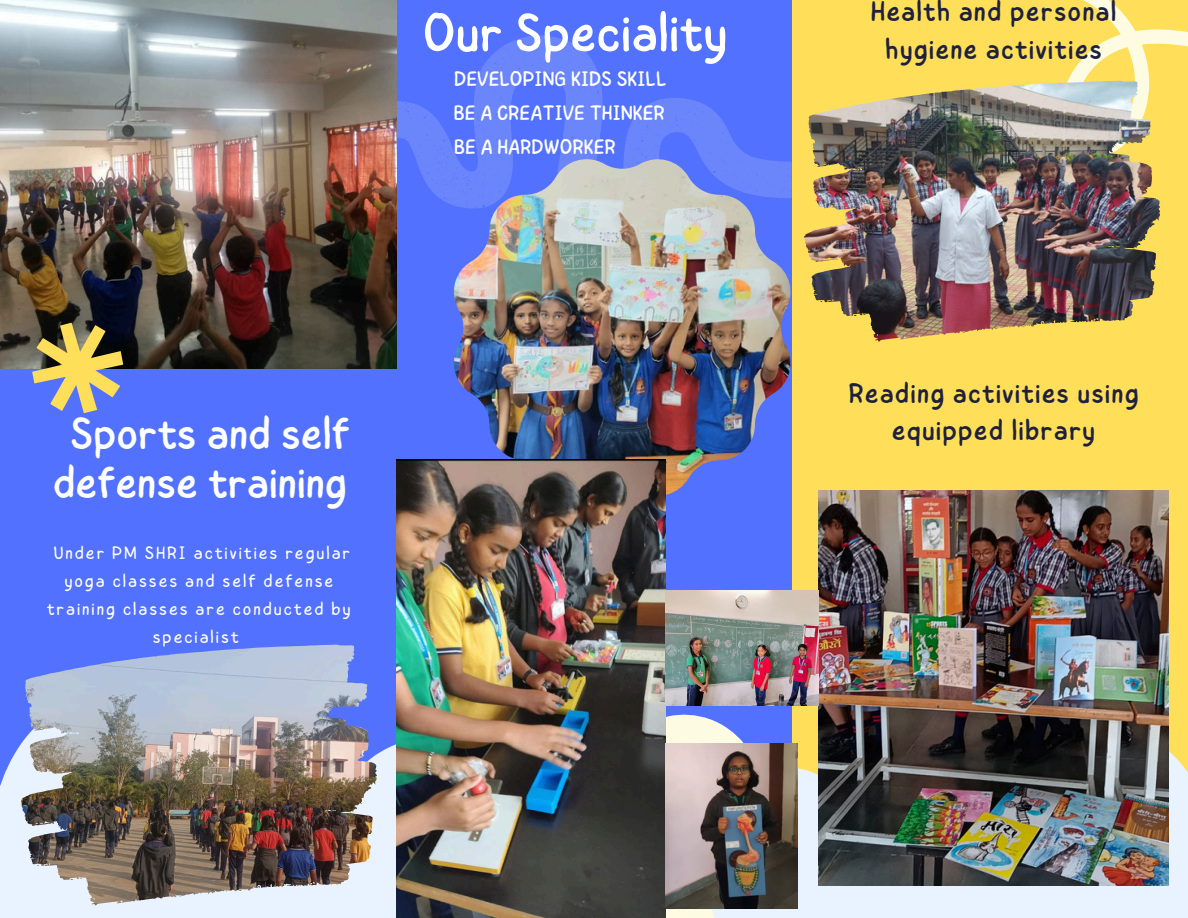
<style>
.page{position:relative;width:1188px;height:918px;background:#fff}
.page>*{position:absolute;margin:0;border:0;box-sizing:border-box;transform-origin:0 0}
.t1{font:54px "Childos Arabic";color:#fff}
.t2{font:45px/49.5px "Childos Arabic";color:#fff;text-align:center}
.t3{font:28.5px/37.2px "Childos Arabic";letter-spacing:.04em;color:#1e203f;text-align:center}
.t4{font:21px "Childos Arabic";color:#fff}
.t5{font:300 18px/28.2px "Childos Arabic";letter-spacing:.11em;color:#fff;text-align:center}
</style>
<div class="page">
<img style="left:792px;top:0;width:396px;height:716px">
<div style="left:0;top:0;width:792px;height:918px;background:#5271ff"></div>
<svg style="left:1018px;top:0;width:170px;height:159px;background:#e3d182"></svg>
<svg style="left:666px;top:706px;width:152px;height:212px"></svg>
<img style="left:0;top:688px;width:396px;height:230px">
<svg style="left:396px;top:35px;width:396px;height:222px"></svg>
<img style="left:0;top:0;width:396px;height:368px">
<svg style="left:32px;top:323px;width:91px;height:90px"></svg>
<img style="left:1109px;top:95px;width:51px;height:113px">
<svg style="left:704px;top:716px;width:484px;height:202px;background:#dde4eb"></svg>
<img style="left:325px;top:659px;width:52px;height:113px">
<img style="left:454px;top:159px;width:337px;height:336px">
<img style="left:818px;top:491px;width:350px;height:395px">
<img style="left:396px;top:459px;width:270px;height:459px">
<img style="left:666px;top:744px;width:131px;height:165px">
<img style="left:666px;top:591px;width:153px;height:115px">
<p class="t1" style="left:423px;top:-5px;width:306px">Our Speciality</p>
<p class="t4" style="left:454px;top:64px;width:214px">DEVELOPING KIDS SKILL</p>
<p class="t4" style="left:454px;top:98px;width:213px">BE A CREATIVE THINKER</p>
<p class="t4" style="left:454px;top:132px;width:163px">BE A HARDWORKER</p>
<h3 class="t2" style="left:53px;top:410px;width:299px">Sports and self defense training</h3>
<h2 class="t5" style="left:47px;top:539px;width:305px">Under PM SHRI activities regular yoga classes and self defense training classes are conducted by specialist</h2>
<p class="t3" style="left:871px;top:-6px;width:247px">Health and personal hygiene activities</p>
<p class="t3" style="left:848px;top:375px;width:292px">Reading activities using equipped library</p>
</div>
